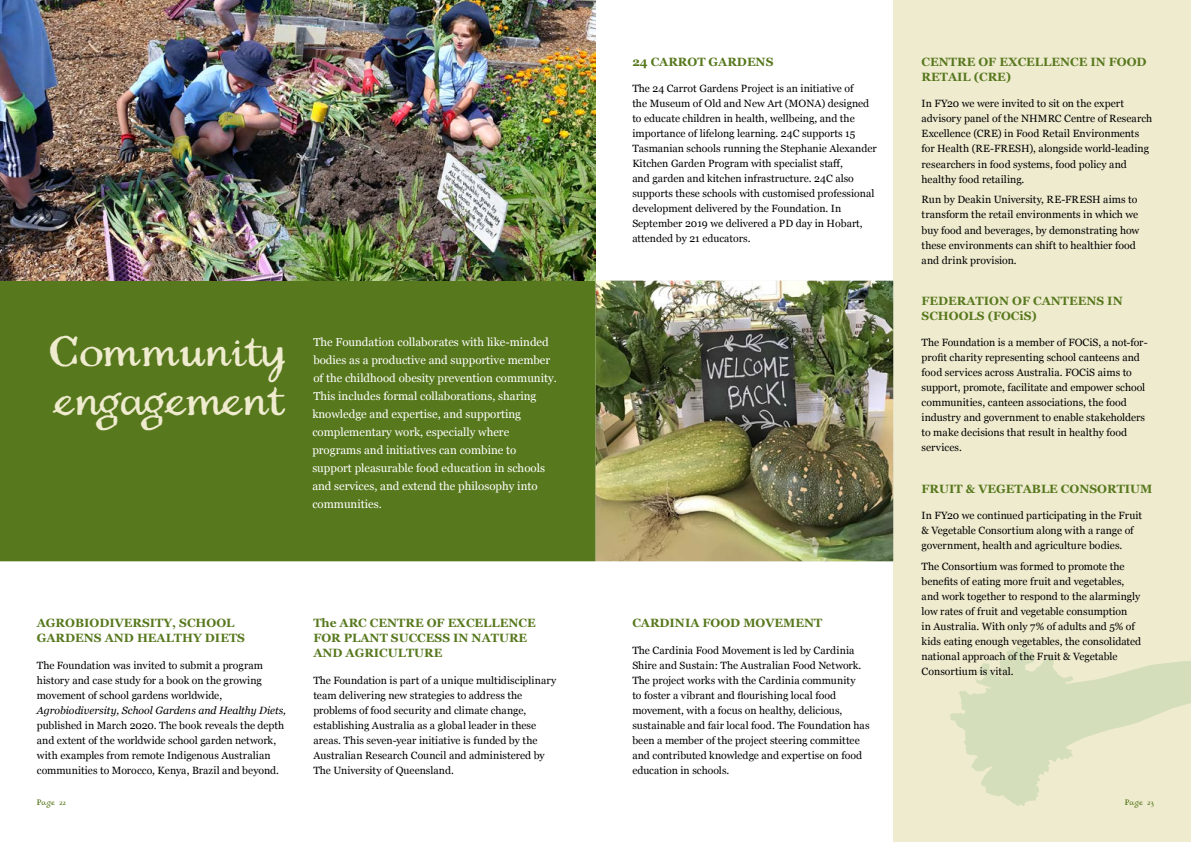
<style>
.page{position:relative;width:1191px;height:842px;background:#fff}
.page>*{position:absolute;margin:0;border:0;box-sizing:border-box;transform-origin:0 0}
.t1{font:38px/49px "Gardener Alternate";letter-spacing:-.075em;color:#efebcf}
.t2{font:700 12px/15px "Georgia";color:#57781d}
.t3{font:11.5px/18px "Georgia";color:#fff}
.t4{font:10.5px/15.1px "Georgia";color:#000}
.t5{font:italic 10.5px "Georgia";letter-spacing:-.005em;color:#000}
.t6{font:7px "Gardener Alternate";letter-spacing:-.005em;color:#57781d}
</style>
<div class="page">
<div style="left:893px;top:0;width:298px;height:842px;background:#efebcf"></div>
<svg style="left:950px;top:647px;width:241px;height:159px"></svg>
<img style="left:595px;top:281px;width:298px;height:280px">
<div style="left:0;top:281px;width:595px;height:280px;background:#57781d"></div>
<img style="left:0;top:0;width:595px;height:281px">
<h1 class="t1" style="left:49px;top:330px;width:239px">Community engagement</h1>
<p class="t3" style="left:312px;top:333px;width:246px">The Foundation collaborates with like-minded bodies as a productive and supportive member of the childhood obesity prevention community.<br>This includes formal collaborations, sharing knowledge and expertise, and supporting complementary work, especially where programs and initiatives can combine to support pleasurable food education in schools and services, and extend the philosophy into communities.</p>
<p class="t2" style="left:37px;top:615px;width:210px">AGROBIODIVERSITY, SCHOOL<br>GARDENS AND HEALTHY DIETS</p>
<p class="t4" style="left:37px;top:657px;width:228px">The Foundation was invited to submit a program history and case study for a book on the growing movement of school gardens worldwide,</p>
<p class="t5" style="left:37px;top:702px;width:251px">Agrobiodiversity, School Gardens and Healthy Diets,</p>
<p class="t4" style="left:37px;top:717px;width:249px">published in March 2020. The book reveals the depth and extent of the worldwide school garden network, with examples from remote Indigenous Australian communities to Morocco, Kenya, Brazil and beyond.</p>
<p class="t2" style="left:313px;top:615px;width:224px">The ARC CENTRE OF EXCELLENCE<br>FOR PLANT SUCCESS IN NATURE<br>AND AGRICULTURE</p>
<p class="t4" style="left:313px;top:672px;width:244px">The Foundation is part of a unique multidisciplinary team delivering new strategies to address the problems of food security and climate change, establishing Australia as a global leader in these areas. This seven-year initiative is funded by the Australian Research Council and administered by The University of Queensland.</p>
<p class="t2" style="left:632px;top:53px;width:143px">24 CARROT GARDENS</p>
<p class="t4" style="left:632px;top:81px;width:246px">The 24 Carrot Gardens Project is an initiative of<br>the Museum of Old and New Art (MONA) designed to educate children in health, wellbeing, and the importance of lifelong learning. 24C supports 15<br>Tasmanian schools running the Stephanie Alexander Kitchen Garden Program with specialist staff,<br>and garden and kitchen infrastructure. 24C also supports these schools with customised professional development delivered by the Foundation. In September 2019 we delivered a PD day in Hobart, attended by 21 educators.</p>
<p class="t2" style="left:632px;top:615px;width:192px">CARDINIA FOOD MOVEMENT</p>
<p class="t4" style="left:632px;top:642px;width:239px">The Cardinia Food Movement is led by Cardinia Shire and Sustain: The Australian Food Network.<br>The project works with the Cardinia community<br>to foster a vibrant and flourishing local food movement, with a focus on healthy, delicious, sustainable and fair local food. The Foundation has been a member of the project steering committee and contributed knowledge and expertise on food education in schools.</p>
<p class="t2" style="left:921px;top:53px;width:226px">CENTRE OF EXCELLENCE IN FOOD<br>RETAIL (CRE)</p>
<p class="t4" style="left:921px;top:96px;width:232px">In FY20 we were invited to sit on the expert advisory panel of the NHMRC Centre of Research Excellence (CRE) in Food Retail Environments for Health (RE-FRESH), alongside world-leading researchers in food systems, food policy and healthy food retailing.</p>
<p class="t4" style="left:921px;top:192px;width:219px">Run by Deakin University, RE-FRESH aims to transform the retail environments in which we buy food and beverages, by demonstrating how these environments can shift to healthier food and drink provision.</p>
<p class="t2" style="left:921px;top:293px;width:203px">FEDERATION OF CANTEENS IN<br>SCHOOLS (FOCiS)</p>
<p class="t4" style="left:921px;top:335px;width:227px">The Foundation is a member of FOCiS, a not-for&shy;profit charity representing school canteens and food services across Australia. FOCiS aims to support, promote, facilitate and empower school communities, canteen associations, the food industry and government to enable stakeholders to make decisions that result in healthy food services.</p>
<p class="t2" style="left:921px;top:480px;width:232px">FRUIT &amp; VEGETABLE CONSORTIUM</p>
<p class="t4" style="left:921px;top:507px;width:222px">In FY20 we continued participating in the Fruit &amp; Vegetable Consortium along with a range of government, health and agriculture bodies.</p>
<p class="t4" style="left:921px;top:558px;width:221px">The Consortium was formed to promote the benefits of eating more fruit and vegetables, and work together to respond to the alarmingly low rates of fruit and vegetable consumption<br>in Australia. With only 7% of adults and 5% of kids eating enough vegetables, the consolidated national approach of the Fruit &amp; Vegetable Consortium is vital.</p>
<p class="t6" style="left:37px;top:798px;width:31px">Page 22</p>
<p class="t6" style="left:1124px;top:798px;width:31px">Page 23</p>
</div>
